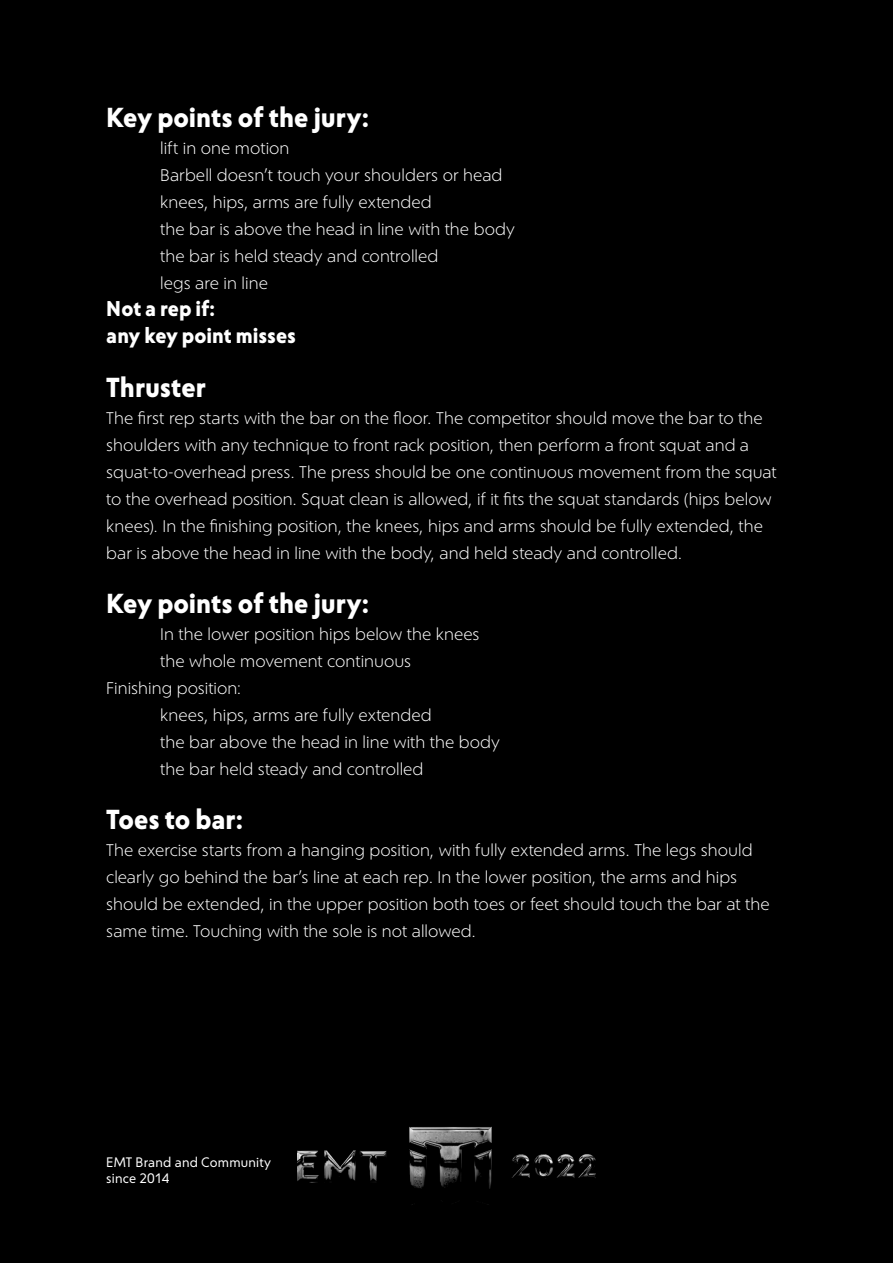
<style>
.page{position:relative;width:893px;height:1263px;background:#fff}
.page>*{position:absolute;margin:0;border:0;box-sizing:border-box;transform-origin:0 0}
.t1{font:700 27px "Corsica MX";color:#fff}
.t2{font:700 21px/27px "Corsica MX";color:#fff}
.t3{font:16.5px/27px "Corsica LX";color:#fff}
.t4{font:13.5px/16.2px "Corsica MX";letter-spacing:.01em;color:#fff}
</style>
<div class="page">
<div style="left:1px;top:1px;width:891px;height:1261px;background:#000"></div>
<img style="left:298px;top:1127px;width:297px;height:78px">
<h1 class="t1" style="left:106px;top:101px;width:265px">Key points of the jury:</h1>
<p class="t3" style="left:160px;top:135px;width:356px">lift in one motion<br>Barbell doesn’t touch your shoulders or head knees, hips, arms are fully extended<br>the bar is above the head in line with the body the bar is held steady and controlled<br>legs are in line</p>
<p class="t2" style="left:106px;top:295px;width:191px">Not a rep if:<br>any key point misses</p>
<h1 class="t1" style="left:106px;top:371px;width:101px">Thruster</h1>
<p class="t3" style="left:106px;top:405px;width:672px">The first rep starts with the bar on the floor. The competitor should move the bar to the shoulders with any technique to front rack position, then perform a front squat and a squat-to-overhead press. The press should be one continuous movement from the squat to the overhead position. Squat clean is allowed, if it fits the squat standards (hips below knees). In the finishing position, the knees, hips and arms should be fully extended, the bar is above the head in line with the body, and held steady and controlled.</p>
<h1 class="t1" style="left:106px;top:587px;width:265px">Key points of the jury:</h1>
<p class="t3" style="left:160px;top:621px;width:321px">In the lower position hips below the knees</p>
<p class="t3" style="left:160px;top:648px;width:252px">the whole movement continuous</p>
<p class="t3" style="left:106px;top:675px;width:137px">Finishing position:</p>
<p class="t3" style="left:160px;top:702px;width:273px">knees, hips, arms are fully extended</p>
<p class="t3" style="left:160px;top:729px;width:341px">the bar above the head in line with the body</p>
<p class="t3" style="left:160px;top:756px;width:265px">the bar held steady and controlled</p>
<h1 class="t1" style="left:106px;top:803px;width:139px">Toes to bar:</h1>
<p class="t3" style="left:106px;top:837px;width:665px">The exercise starts from a hanging position, with fully extended arms. The legs should clearly go behind the bar’s line at each rep. In the lower position, the arms and hips should be extended, in the upper position both toes or feet should touch the bar at the same time. Touching with the sole is not allowed.</p>
<p class="t4" style="left:106px;top:1154px;width:166px">EMT Brand and Community since 2014</p>
</div>
